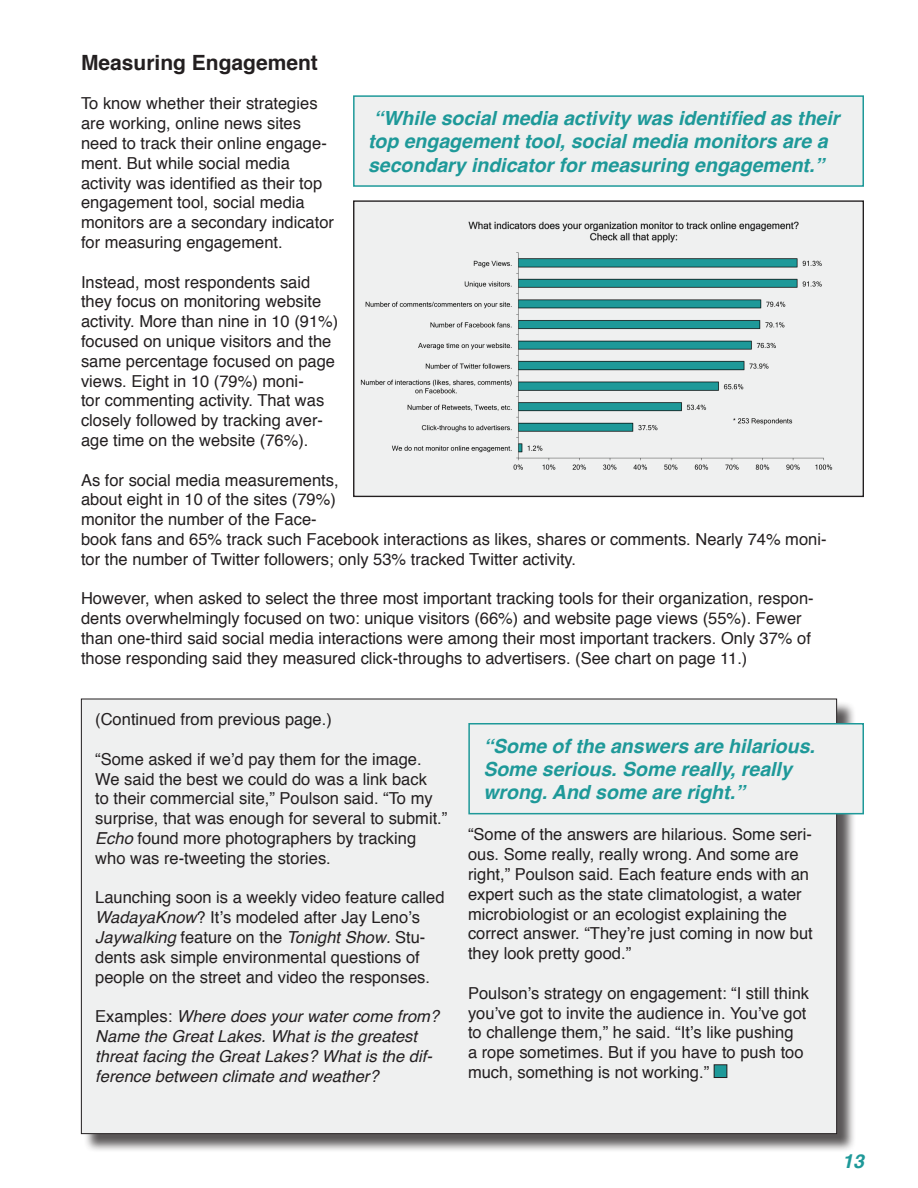
<style>
.page{position:relative;width:918px;height:1188px;background:#fff}
.page>*{position:absolute;margin:0;border:0;box-sizing:border-box;transform-origin:0 0}
.t1{font:700 21px "Helvetica";color:#231f20}
.t2{font:italic 700 19.5px/23.4px "Helvetica";color:#1e9999}
.t3{font:16.5px/19.8px "Helvetica";color:#231f20}
.t4{font:italic 16.5px/19.8px "Helvetica";color:#231f20}
.s1{font-style:italic}
.s2{font-style:normal}
</style>
<div class="page">
<div style="left:83px;top:700px;width:773px;height:452px;background:#231f20;opacity:.75"></div>
<div style="left:81px;top:699px;width:756px;height:435px;background:#eff0f0"></div>
<div style="left:714px;top:1065px;width:13px;height:13px;background:#1e9999"></div>
<div style="left:714px;top:1064px;width:13px;height:14px;border:1px solid #231f20"></div>
<div style="left:469px;top:724px;width:394px;height:90px;background:#eff0f0"></div>
<div style="left:468px;top:723px;width:396px;height:91px;border:2px solid #1e9999"></div>
<img style="left:355px;top:202px;width:507px;height:293px">
<div style="left:353px;top:200px;width:511px;height:297px;border:1px solid #231f20"></div>
<div style="left:354px;top:96px;width:509px;height:90px;background:#eff0f0"></div>
<div style="left:353px;top:95px;width:511px;height:92px;border:2px solid #1e9999"></div>
<p class="t1" style="left:81px;top:45px;width:238px">Measuring Engagement</p>
<p class="t3" style="left:81px;top:94px;width:255px">To know whether their strategies are working, online news sites need to track their online engage&shy;ment. But while social media activity was identified as their top engagement tool, social media monitors are a secondary indicator for measuring engagement.</p>
<p class="t3" style="left:81px;top:272px;width:259px">Instead, most respondents said they focus on monitoring website activity. More than nine in 10 (91%) focused on unique visitors and the same percentage focused on page views. Eight in 10 (79%) moni-<br>tor commenting activity. That was closely followed by tracking aver&shy;age time on the website (76%).</p>
<p class="t3" style="left:81px;top:470px;width:747px">As for social media measurements,<br>about eight in 10 of the sites (79%)<br>monitor the number of the Face-<br>book fans and 65% track such Facebook interactions as likes, shares or comments. Nearly 74% moni&shy;tor the number of Twitter followers; only 53% tracked Twitter activity.</p>
<p class="t3" style="left:81px;top:589px;width:734px">However, when asked to select the three most important tracking tools for their organization, respon&shy;dents overwhelmingly focused on two: unique visitors (66%) and website page views (55%). Fewer than one-third said social media interactions were among their most important trackers. Only 37% of those responding said they measured click-throughs to advertisers. (See chart on page 11.)</p>
<p class="t2" style="left:368px;top:107px;width:473px">“While social media activity was identified as their top engagement tool, social media monitors are a secondary indicator for measuring engagement.”</p>
<p class="t3" style="left:95px;top:710px;width:238px">(Continued from previous page.)</p>
<p class="t3" style="left:95px;top:750px;width:354px">“Some asked if we’d pay them for the image.<br>We said the best we could do was a link back<br>to their commercial site,” Poulson said. “To my surprise, that was enough for several to submit.” <span class="s1">Echo</span> found more photographers by tracking who was re-tweeting the stories.</p>
<p class="t3" style="left:95px;top:888px;width:351px">Launching soon is a weekly video feature called <span class="s1">WadayaKnow</span>? It’s modeled after Jay Leno’s <span class="s1">Jaywalking</span> feature on the <span class="s1">Tonight Show.</span> Stu&shy;dents ask simple environmental questions of people on the street and video the responses.</p>
<p class="t4" style="left:95px;top:1007px;width:345px"><span class="s2">Examples:</span> Where does your water come from?<br>Name the Great Lakes. What is the greatest threat facing the Great Lakes? What is the dif&shy;ference between climate and weather?</p>
<p class="t2" style="left:483px;top:734px;width:333px">“Some of the answers are hilarious.<br>Some serious. Some really, really wrong. And some are right.”</p>
<p class="t3" style="left:468px;top:825px;width:346px">“Some of the answers are hilarious. Some seri&shy;ous. Some really, really wrong. And some are right,” Poulson said. Each feature ends with an expert such as the state climatologist, a water microbiologist or an ecologist explaining the correct answer. “They’re just coming in now but they look pretty good.”</p>
<p class="t3" style="left:468px;top:984px;width:343px">Poulson’s strategy on engagement: “I still think you’ve got to invite the audience in. You’ve got to challenge them,” he said. “It’s like pushing<br>a rope sometimes. But if you have to push too much, something is not working.”</p>
<p class="t2" style="left:842px;top:1150px;width:23px">13</p>
</div>
